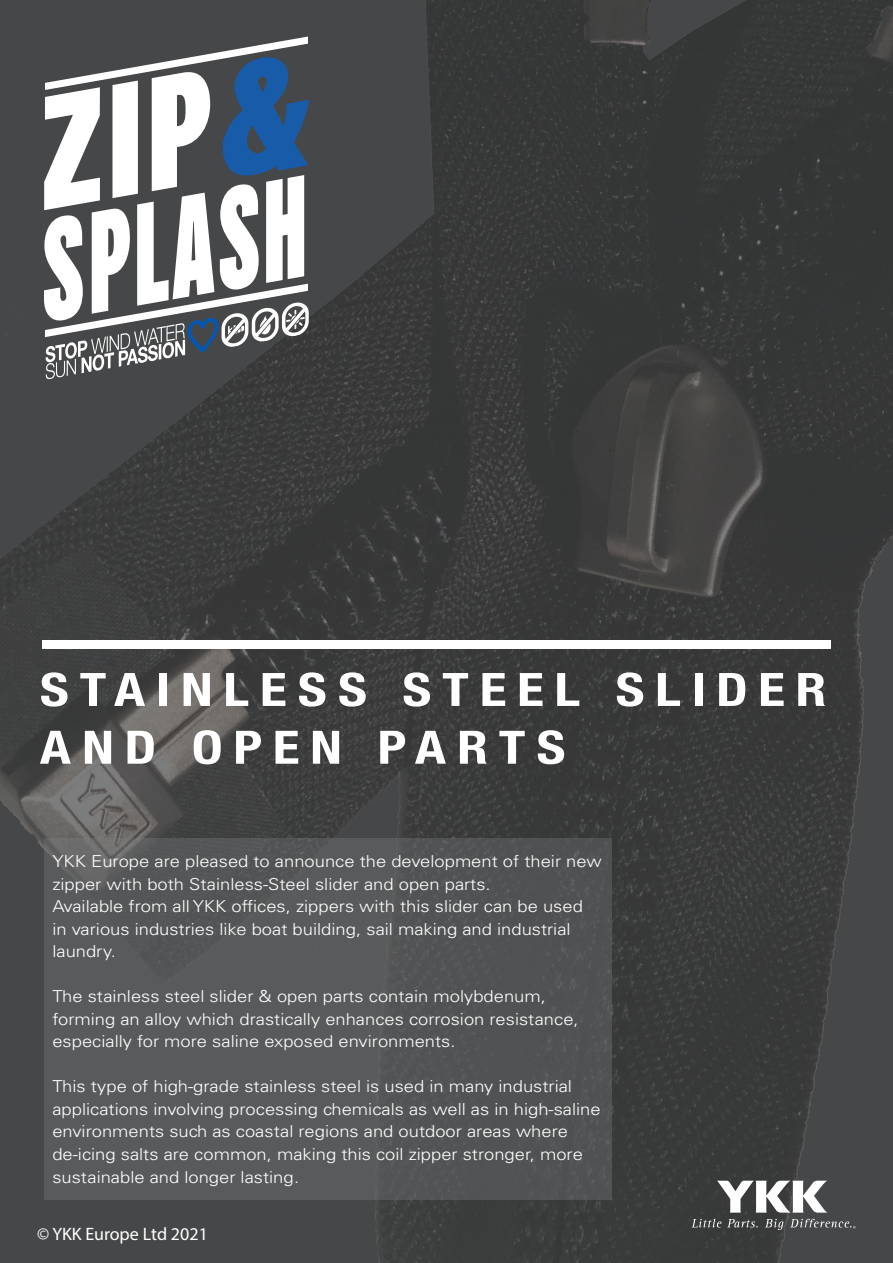
<style>
.page{position:relative;width:893px;height:1263px;background:#fff}
.page>*{position:absolute;margin:0;border:0;box-sizing:border-box;transform-origin:0 0}
.t1{font:700 condensed 46.05px/57.8px "Helvetica Neue";letter-spacing:.19em;color:#fff;scale:1.2 1}
.t2{font:18px "Myriad Pro";color:#fff}
.t3{font:300 16.5px/22.5px "Univers";color:#fff;scale:1.11 1}
</style>
<div class="page">
<img style="left:0;top:0;width:893px;height:1263px">
<div style="left:0;top:0;width:293px;height:348px;background:#464748"></div>
<svg style="left:44px;top:37px;width:266px;height:343px"></svg>
<div style="left:43px;top:640px;width:788px;height:8px;background:#fff"></div>
<div style="left:44px;top:838px;width:568px;height:362px;background:#595a5c"></div>
<svg style="left:717px;top:1181px;width:110px;height:31px"></svg>
<svg style="left:765px;top:1219px;width:18px;height:11px"></svg>
<svg style="left:691px;top:1219px;width:67px;height:8px"></svg>
<svg style="left:790px;top:1219px;width:66px;height:9px"></svg>
<h1 class="t1" style="left:40px;top:660px;width:657px">STAINLESS STEEL SLIDER<br>AND OPEN PARTS</h1>
<p class="t3" style="left:52px;top:850px;width:496px">YKK Europe are pleased to announce the development of their new zipper with both Stainless-Steel slider and open parts.<br>Available from all YKK offices, zippers with this slider can be used<br>in various industries like boat building, sail making and industrial laundry.</p>
<p class="t3" style="left:52px;top:985px;width:476px">The stainless steel slider &amp; open parts contain molybdenum, forming an alloy which drastically enhances corrosion resistance, especially for more saline exposed environments.</p>
<p class="t3" style="left:52px;top:1075px;width:495px">This type of high-grade stainless steel is used in many industrial applications involving processing chemicals as well as in high-saline environments such as coastal regions and outdoor areas where de-icing salts are common, making this coil zipper stronger, more sustainable and longer lasting.</p>
<p class="t2" style="left:37px;top:1223px;width:172px">© YKK Europe Ltd 2021</p>
</div>
